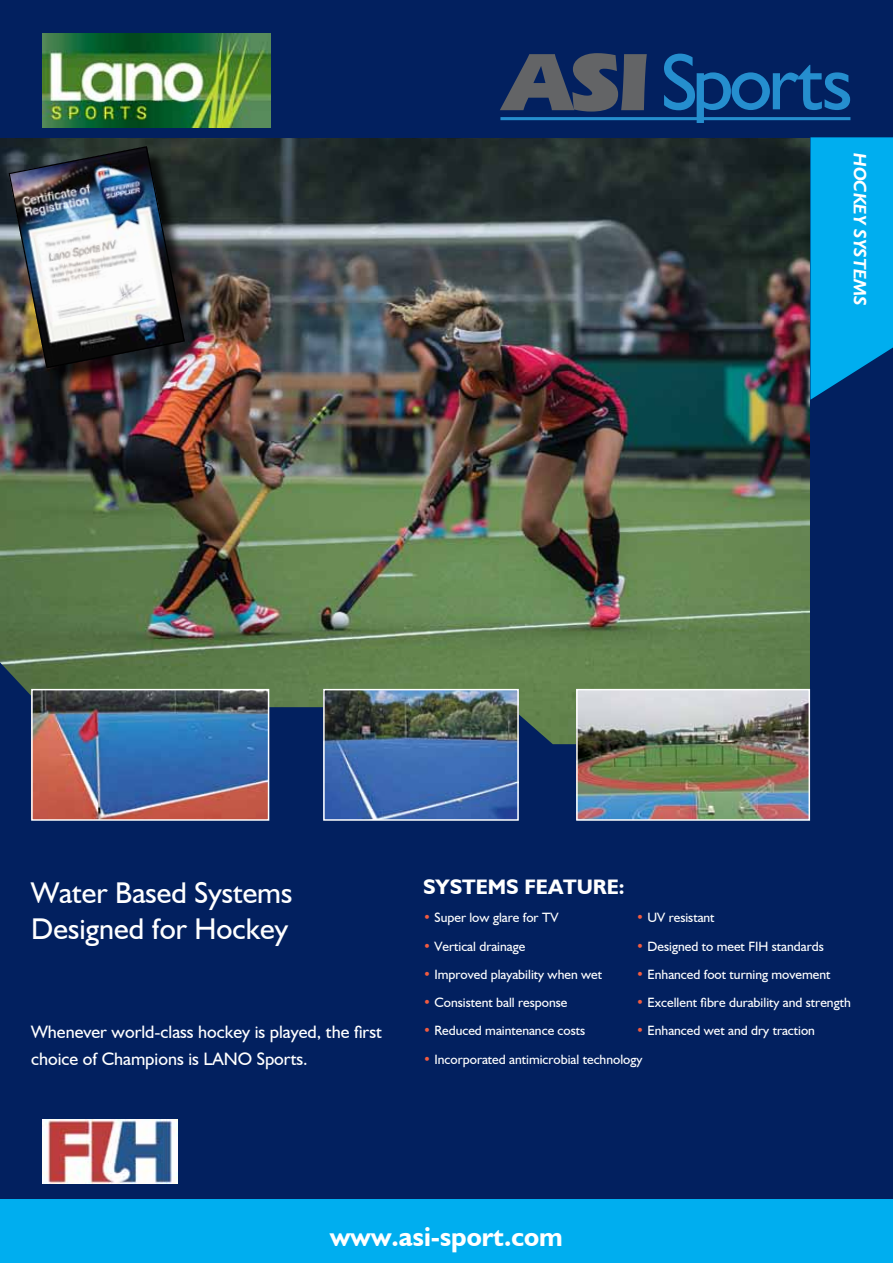
<style>
.page{position:relative;width:893px;height:1263px;background:#fff}
.page>*{position:absolute;margin:0;border:0;box-sizing:border-box;transform-origin:0 0}
.t1{font:30px/36px "Humanist 521 BT";color:#fff}
.t2{font:700 27px "Humanist 521 BT";color:#fff}
.t3{font:700 21px "Humanist 521 BT";color:#fff}
.t4{font:18px/27px "Humanist 521 BT";color:#fff}
.t5{font:italic 700 18px "Humanist 521 BT";color:#fff}
.t6{font:13.5px "Humanist 521 BT";color:#fff}
.s1{color:#f15b40}
</style>
<div class="page">
<div style="left:0;top:655px;width:893px;height:544px;background:#02205f"></div>
<img style="left:0;top:137px;width:810px;height:607px">
<div style="left:810px;top:102px;width:83px;height:642px;background:#02205f"></div>
<div style="left:0;top:1199px;width:893px;height:64px;background:#00aeef"></div>
<img style="left:326px;top:692px;width:190px;height:126px">
<div style="left:323px;top:689px;width:196px;height:132px;border:2px solid #fff"></div>
<img style="left:34px;top:692px;width:232px;height:126px">
<div style="left:31px;top:689px;width:238px;height:132px;border:2px solid #fff"></div>
<img style="left:579px;top:692px;width:228px;height:126px">
<div style="left:576px;top:689px;width:234px;height:132px;border:2px solid #fff"></div>
<div style="left:0;top:0;width:893px;height:137px;background:#02205f"></div>
<svg style="left:500px;top:53px;width:147px;height:59px"></svg>
<hr style="left:500px;top:117px;width:350px;height:3px;background:#258ece">
<svg style="left:664px;top:54px;width:186px;height:68px"></svg>
<img style="left:43px;top:1120px;width:135px;height:63px">
<img style="left:43px;top:33px;width:227px;height:95px">
<svg style="left:810px;top:137px;width:83px;height:263px;background:#009edf"></svg>
<div style="left:11px;top:149px;width:192px;height:237px;background:#000;opacity:.75"></div>
<img style="left:8px;top:145px;width:178px;height:224px">
<h3 class="t5" style="left:871px;top:153px;width:154px;rotate:90deg">HOCKEY SYSTEMS</h3>
<h1 class="t1" style="left:31px;top:874px;width:263px">Water Based Systems<br>Designed for Hockey</h1>
<h3 class="t4" style="left:31px;top:1018px;width:352px">Whenever world-class hockey is played, the first choice of Champions is LANO Sports.</h3>
<h3 class="t3" style="left:423px;top:874px;width:203px">SYSTEMS FEATURE:</h3>
<p class="t6" style="left:423px;top:909px;width:137px"><span class="s1">•</span> Super low glare for TV</p>
<p class="t6" style="left:636px;top:909px;width:80px"><span class="s1">•</span> UV resistant</p>
<p class="t6" style="left:423px;top:938px;width:104px"><span class="s1">•</span> Vertical drainage</p>
<p class="t6" style="left:636px;top:938px;width:189px"><span class="s1">•</span> Designed to meet FIH standards</p>
<p class="t6" style="left:423px;top:966px;width:181px"><span class="s1">•</span> Improved playability when wet</p>
<p class="t6" style="left:636px;top:966px;width:196px"><span class="s1">•</span> Enhanced foot turning movement</p>
<p class="t6" style="left:423px;top:994px;width:146px"><span class="s1">•</span> Consistent ball response</p>
<p class="t6" style="left:636px;top:994px;width:216px"><span class="s1">•</span> Excellent fibre durability and strength</p>
<p class="t6" style="left:423px;top:1022px;width:164px"><span class="s1">•</span> Reduced maintenance costs</p>
<p class="t6" style="left:636px;top:1022px;width:180px"><span class="s1">•</span> Enhanced wet and dry traction</p>
<p class="t6" style="left:423px;top:1051px;width:221px"><span class="s1">•</span> Incorporated antimicrobial technology</p>
<h2 class="t2" style="left:330px;top:1220px;width:234px">www.asi-sport.com</h2>
</div>
